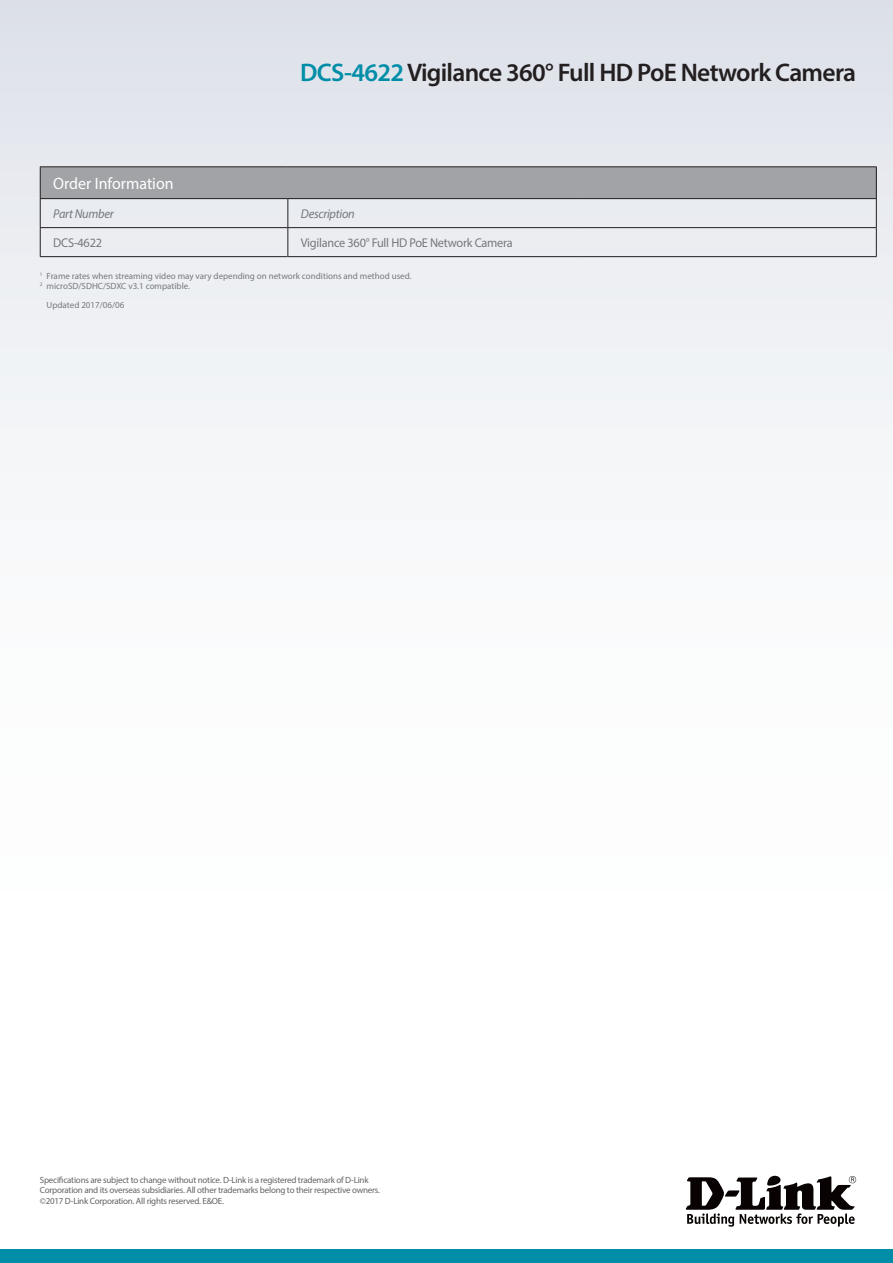
<style>
.page{position:relative;width:893px;height:1263px;background:#fff}
.page>*{position:absolute;margin:0;border:0;box-sizing:border-box;transform-origin:0 0}
.t1{font:600 25.5px "Myriad Pro";letter-spacing:-.025em;color:#231f20}
.t2{font:16.5px "Myriad Pro";color:#fff}
.t3{font:12.75px "Myriad Pro";letter-spacing:-.02em;color:#74787d}
.t4{font:italic 12.75px "Myriad Pro";letter-spacing:-.02em;color:#74787d}
.t5{font:9px/10.8px "Myriad Pro";letter-spacing:-.025em;color:#636366}
.t6{font:9px/9.8px "Myriad Pro";color:#74787d}
.s1{color:#008da8}
</style>
<div class="page">
<div style="left:0;top:0;width:893px;height:1084px;background:linear-gradient(to bottom,#e2e6ec,#fff)"></div>
<div style="left:0;top:1249px;width:893px;height:14px;background:#008da8"></div>
<svg style="left:686px;top:1176px;width:170px;height:51px"></svg>
<div style="left:40px;top:167px;width:836px;height:32px;background:#a1a3a7"></div>
<hr style="left:876px;top:167px;width:1px;height:31px;background:#231f20">
<hr style="left:40px;top:167px;width:1px;height:31px;background:#231f20">
<hr style="left:581px;top:198px;width:296px;height:1px;background:#231f20">
<svg style="left:876px;top:199px;width:1px;height:57px"></svg>
<hr style="left:288px;top:198px;width:293px;height:1px;background:#231f20">
<hr style="left:40px;top:198px;width:248px;height:1px;background:#231f20">
<hr style="left:288px;top:227px;width:293px;height:1px;background:#231f20">
<hr style="left:581px;top:227px;width:295px;height:1px;background:#231f20">
<hr style="left:40px;top:227px;width:248px;height:1px;background:#231f20">
<svg style="left:40px;top:199px;width:1px;height:57px"></svg>
<svg style="left:287px;top:199px;width:1px;height:57px"></svg>
<hr style="left:40px;top:166px;width:248px;height:1px;background:#231f20">
<hr style="left:288px;top:166px;width:293px;height:1px;background:#231f20">
<hr style="left:581px;top:166px;width:296px;height:1px;background:#231f20">
<hr style="left:40px;top:256px;width:247px;height:1px;background:#231f20">
<hr style="left:287px;top:256px;width:294px;height:1px;background:#231f20">
<hr style="left:581px;top:256px;width:296px;height:1px;background:#231f20">
<h1 class="t1" style="left:300px;top:56px;width:557px"><span class="s1">DCS-4622</span> Vigilance 360° Full HD PoE Network Camera</h1>
<h2 class="t2" style="left:53px;top:173px;width:122px">Order Information</h2>
<h3 class="t4" style="left:53px;top:206px;width:62px">Part Number</h3>
<h3 class="t4" style="left:301px;top:206px;width:55px">Description</h3>
<h3 class="t3" style="left:53px;top:235px;width:50px">DCS-4622</h3>
<h3 class="t3" style="left:301px;top:235px;width:213px">Vigilance 360° Full HD PoE Network Camera</h3>
<p class="t6" style="left:40px;top:271px;width:373px"><sup>1</sup> Frame rates when streaming video may vary depending on network conditions and method used.<br><sup>2</sup> microSD/SDHC/SDXC v3.1 compatible.</p>
<p class="t6" style="left:47px;top:300px;width:79px">Updated 2017/06/06</p>
<p class="t5" style="left:40px;top:1174px;width:342px">Specifications are subject to change without notice. D-Link is a registered trademark of D-Link<br>Corporation and its overseas subsidiaries. All other trademarks belong to their respective owners. ©2017 D-Link Corporation. All rights reserved. E&amp;OE.</p>
</div>
